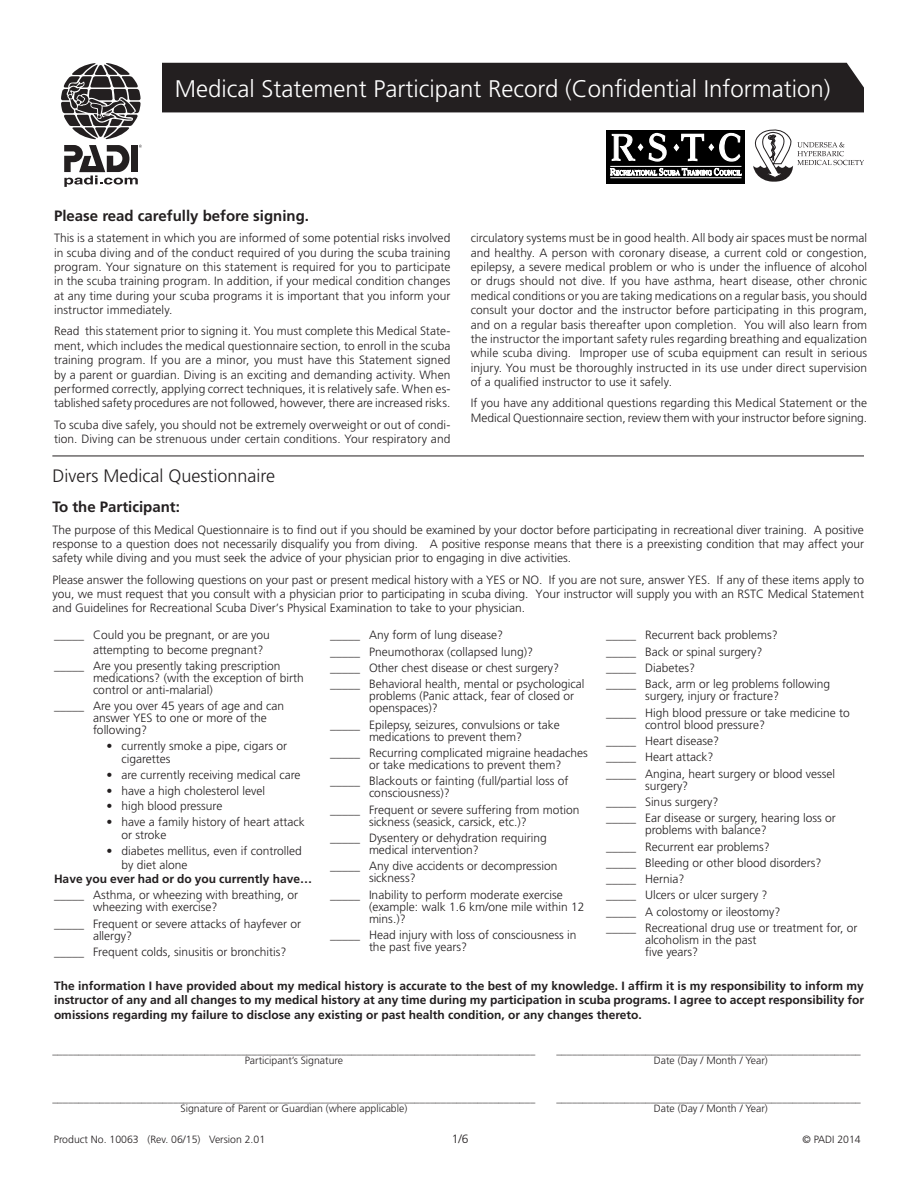
<style>
.page{position:relative;width:918px;height:1188px;background:#fff}
.page>*{position:absolute;margin:0;border:0;box-sizing:border-box;transform-origin:0 0}
.t1{font:300 24px "Frutiger LT Std";color:#fff}
.t2{font:300 18px "Frutiger LT Std";color:#231f20}
.t3{font:700 15px "Frutiger LT Std";color:#231f20}
.t4{font:300 12px/14.4px "Frutiger LT Std";color:#231f20}
.t5{font:700 12px/14.4px "Frutiger LT Std";color:#231f20;text-align:justify}
.t6{font:300 10.5px "Frutiger LT Std";color:#231f20}
</style>
<div class="page">
<div style="left:607px;top:130px;width:138px;height:54px;background:#000"></div>
<svg style="left:610px;top:132px;width:132px;height:46px"></svg>
<svg style="left:753px;top:130px;width:111px;height:51px"></svg>
<div style="left:162px;top:63px;width:702px;height:49px;background:#231f20"></div>
<svg style="left:61px;top:63px;width:80px;height:76px"></svg>
<svg style="left:64px;top:145px;width:78px;height:42px"></svg>
<hr style="left:52px;top:456px;width:812px;height:1px;background:#231f20">
<h1 class="t1" style="left:175px;top:76px;width:657px">Medical Statement Participant Record (Confidential Information)</h1>
<p class="t3" style="left:54px;top:207px;width:257px">Please read carefully before signing.</p>
<p class="t4" style="left:54px;top:231px;width:398px;text-align:justify">This is a statement in which you are informed of some potential risks involved in scuba diving and of the conduct required of you during the scuba training program. Your signature on this statement is required for you to participate in the scuba training program. In addition, if your medical condition changes at any time during your scuba programs it is important that you inform your instructor immediately.</p>
<p class="t4" style="left:54px;top:324px;width:398px;text-align:justify">Read this statement prior to signing it. You must complete this Medical State&shy;ment, which includes the medical questionnaire section, to enroll in the scuba training program. If you are a minor, you must have this Statement signed by a parent or guardian. Diving is an exciting and demanding activity. When performed correctly, applying correct techniques, it is relatively safe. When es&shy;tablished safety procedures are not followed, however, there are increased risks.</p>
<p class="t4" style="left:54px;top:417px;width:398px">To scuba dive safely, you should not be extremely overweight or out of condi&shy;tion. Diving can be strenuous under certain conditions. Your respiratory and</p>
<p class="t4" style="left:471px;top:231px;width:398px;text-align:justify">circulatory systems must be in good health. All body air spaces must be normal and healthy. A person with coronary disease, a current cold or congestion, epilepsy, a severe medical problem or who is under the influence of alcohol or drugs should not dive. If you have asthma, heart disease, other chronic medical conditions or you are taking medications on a regular basis, you should consult your doctor and the instructor before participating in this program, and on a regular basis thereafter upon completion. You will also learn from the instructor the important safety rules regarding breathing and equalization while scuba diving. Improper use of scuba equipment can result in serious injury. You must be thoroughly instructed in its use under direct supervision of a qualified instructor to use it safely.</p>
<p class="t4" style="left:471px;top:396px;width:398px">If you have any additional questions regarding this Medical Statement or the<br>Medical Questionnaire section, review them with your instructor before signing.</p>
<h2 class="t2" style="left:52px;top:466px;width:224px">Divers Medical Questionnaire</h2>
<p class="t3" style="left:52px;top:498px;width:129px">To the Participant:</p>
<p class="t4" style="left:52px;top:522px;width:813px;text-align:justify">The purpose of this Medical Questionnaire is to find out if you should be examined by your doctor before participating in recreational diver training. A positive response to a question does not necessarily disqualify you from diving. A positive response means that there is a preexisting condition that may affect your safety while diving and you must seek the advice of your physician prior to engaging in dive activities.</p>
<p class="t4" style="left:52px;top:572px;width:813px;text-align:justify">Please answer the following questions on your past or present medical history with a YES or NO. If you are not sure, answer YES. If any of these items apply to you, we must request that you consult with a physician prior to participating in scuba diving. Your instructor will supply you with an RSTC Medical Statement and Guidelines for Recreational Scuba Diver’s Physical Examination to take to your physician.</p>
<p class="t4" style="left:93px;top:628px;width:178px;text-indent:-39px">_____ Could you be pregnant, or are you attempting to become pregnant?</p>
<p class="t4" style="left:93px;top:660px;width:212px;line-height:12px;text-indent:-39px">_____ Are you presently taking prescription medications? (with the exception of birth control or anti-malarial)</p>
<p class="t4" style="left:93px;top:700px;width:193px;line-height:12px;text-indent:-39px">_____ Are you over 45 years of age and can answer YES to one or more of the following?</p>
<p class="t4" style="left:122px;top:739px;width:167px;line-height:13.5px;text-indent:-15px">• currently smoke a pipe, cigars or cigarettes</p>
<p class="t4" style="left:106px;top:768px;width:196px">• are currently receiving medical care</p>
<p class="t4" style="left:106px;top:784px;width:160px">• have a high cholesterol level</p>
<p class="t4" style="left:106px;top:799px;width:117px">• high blood pressure</p>
<p class="t4" style="left:122px;top:815px;width:185px;line-height:13.5px;text-indent:-15px">• have a family history of heart attack or stroke</p>
<p class="t4" style="left:122px;top:844px;width:182px;line-height:13.5px;text-indent:-15px">• diabetes mellitus, even if controlled by diet alone</p>
<p class="t5" style="left:54px;top:872px;width:260px">Have you ever had or do you currently have…</p>
<p class="t4" style="left:93px;top:889px;width:207px;line-height:12px;text-indent:-39px">_____ Asthma, or wheezing with breathing, or wheezing with exercise?</p>
<p class="t4" style="left:93px;top:918px;width:210px;line-height:12px;text-indent:-39px">_____ Frequent or severe attacks of hayfever or allergy?</p>
<p class="t4" style="left:54px;top:945px;width:234px">_____ Frequent colds, sinusitis or bronchitis?</p>
<p class="t4" style="left:330px;top:627px;width:256px;line-height:16.4px">_____ Any form of lung disease?<br>_____ Pneumothorax (collapsed lung)?<br>_____ Other chest disease or chest surgery? _____ Behavioral health, mental or psychological</p>
<p class="t4" style="left:369px;top:690px;width:207px;line-height:12px">problems (Panic attack, fear of closed or openspaces)?</p>
<p class="t4" style="left:330px;top:719px;width:231px;line-height:12px;text-align:center">_____ Epilepsy, seizures, convulsions or take medications to prevent them?</p>
<p class="t4" style="left:369px;top:747px;width:220px;line-height:12px;text-indent:-39px">_____ Recurring complicated migraine headaches or take medications to prevent them?</p>
<p class="t4" style="left:369px;top:775px;width:201px;line-height:12px;text-indent:-39px">_____ Blackouts or fainting (full/partial loss of consciousness)?</p>
<p class="t4" style="left:369px;top:804px;width:212px;line-height:12px;text-indent:-39px">_____ Frequent or severe suffering from motion sickness (seasick, carsick, etc.)?</p>
<p class="t4" style="left:369px;top:832px;width:179px;line-height:12px;text-indent:-39px">_____ Dysentery or dehydration requiring medical intervention?</p>
<p class="t4" style="left:369px;top:860px;width:190px;line-height:12px;text-indent:-39px">_____ Any dive accidents or decompression sickness?</p>
<p class="t4" style="left:369px;top:889px;width:217px;line-height:12px;text-indent:-39px">_____ Inability to perform moderate exercise (example: walk 1.6 km/one mile within 12 mins.)?</p>
<p class="t4" style="left:369px;top:929px;width:209px;line-height:12px;text-indent:-39px">_____ Head injury with loss of consciousness in the past five years?</p>
<p class="t4" style="left:606px;top:627px;width:226px;line-height:16.4px">_____ Recurrent back problems?<br>_____ Back or spinal surgery?<br>_____ Diabetes?<br>_____ Back, arm or leg problems following</p>
<p class="t4" style="left:606px;top:688px;width:245px;line-height:16.4px;text-indent:39px">surgery, injury or fracture?<br>_____ High blood pressure or take medicine to</p>
<p class="t4" style="left:606px;top:716px;width:231px;line-height:16.4px;text-indent:39px">control blood pressure?<br>_____ Heart disease?<br>_____ Heart attack?<br>_____ Angina, heart surgery or blood vessel</p>
<p class="t4" style="left:606px;top:777px;width:231px;line-height:16.4px;text-indent:39px">surgery?<br>_____ Sinus surgery?<br>_____ Ear disease or surgery, hearing loss or</p>
<p class="t4" style="left:606px;top:822px;width:253px;line-height:16.4px;text-indent:39px">problems with balance?<br>_____ Recurrent ear problems?<br>_____ Bleeding or other blood disorders?<br>_____ Hernia?<br>_____ Ulcers or ulcer surgery ?<br>_____ A colostomy or ileostomy?<br>_____ Recreational drug use or treatment for, or</p>
<p class="t4" style="left:645px;top:934px;width:113px;line-height:12px">alcoholism in the past five years?</p>
<p class="t5" style="left:54px;top:979px;width:812px">The information I have provided about my medical history is accurate to the best of my knowledge. I affirm it is my responsibility to inform my instructor of any and all changes to my medical history at any time during my participation in scuba programs. I agree to accept responsibility for omissions regarding my failure to disclose any existing or past health condition, or any changes thereto.</p>
<p class="t6" style="left:52px;top:1044px;width:484px">____________________________________________________________________________________________</p>
<p class="t6" style="left:556px;top:1044px;width:306px">__________________________________________________________</p>
<p class="t6" style="left:245px;top:1055px;width:100px">Participant’s Signature</p>
<p class="t6" style="left:654px;top:1055px;width:115px">Date (Day / Month / Year)</p>
<p class="t6" style="left:52px;top:1092px;width:484px">____________________________________________________________________________________________</p>
<p class="t6" style="left:556px;top:1092px;width:306px">__________________________________________________________</p>
<p class="t6" style="left:180px;top:1103px;width:228px">Signature of Parent or Guardian (where applicable)</p>
<p class="t6" style="left:654px;top:1103px;width:115px">Date (Day / Month / Year)</p>
<p class="t6" style="left:54px;top:1133px;width:213px">Product No. 10063 (Rev. 06/15) Version 2.01</p>
<p class="t4" style="left:452px;top:1132px;width:18px">1/6</p>
<p class="t6" style="left:802px;top:1133px;width:60px">© PADI 2014</p>
</div>
